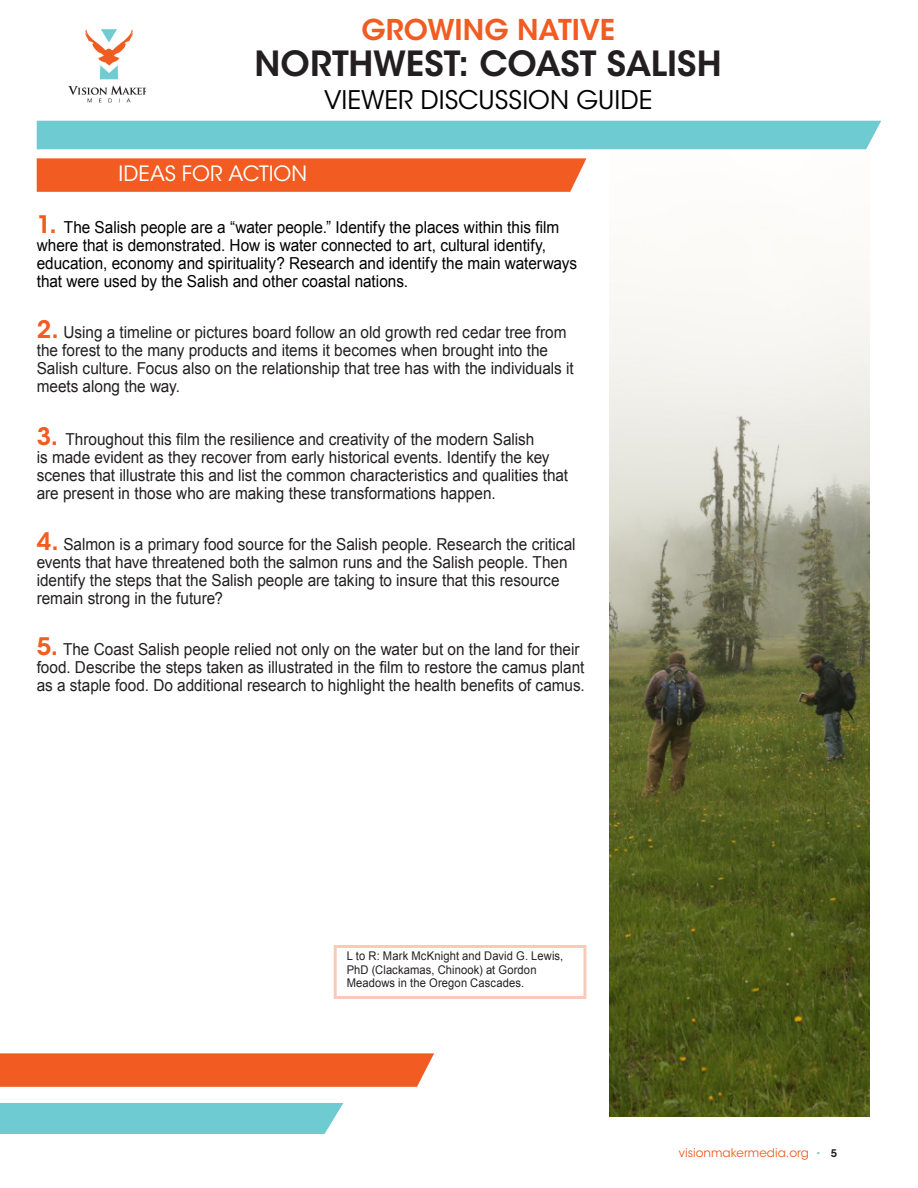
<style>
.page{position:relative;width:918px;height:1188px;background:#fff}
.page>*{position:absolute;margin:0;border:0;box-sizing:border-box;transform-origin:0 0}
.t1{font:600 34.5px "ITC Avant Garde Std";letter-spacing:-.005em;color:#231f20}
.t2{font:600 28.5px "ITC Avant Garde Std";letter-spacing:-.005em;color:#f25b21}
.t3{font:25.5px "ITC Avant Garde Std";letter-spacing:.005em;color:#000}
.photo_captions{font:21px "ITC Avant Garde Std";letter-spacing:.005em;color:#fff}
.photo_captions-2{font:16.5px/18px "Arial";color:#231f20;scale:.93 1}
.photo_captions-3{font:16.5px/18px "Arial";color:#000;scale:.93 1}
.photo_captions-4{font:12px/13.5px "Arial";letter-spacing:.01em;color:#231f20;scale:.93 1}
.t4{font:12px "ITC Avant Garde Std";color:#f25b21}
.s1{font-family:"ITC Avant Garde Std";font-weight:600;font-size:24px;color:#f25b21}
.s2{font-size:10.5px;color:#6fcbd2}
.s3{font-weight:600;font-size:10.5px;color:#231f20}
</style>
<div class="page">
<img style="left:68px;top:29px;width:78px;height:74px">
<div style="left:37px;top:121px;width:844px;height:28px;background:#6fcbd2"></div>
<svg style="left:37px;top:158px;width:549px;height:34px;background:#f25f27"></svg>
<img style="left:609px;top:262px;width:260px;height:854px">
<svg style="left:0;top:1053px;width:434px;height:34px;background:#f26028"></svg>
<div style="left:0;top:1103px;width:343px;height:31px;background:#6fcbd2"></div>
<h2 class="t2" style="left:362px;top:12px;width:255px">GROWING NATIVE</h2>
<h1 class="t1" style="left:255px;top:42px;width:469px">NORTHWEST: COAST SALISH</h1>
<h3 class="t3" style="left:324px;top:85px;width:330px">VIEWER DISCUSSION GUIDE</h3>
<p class="photo_captions" style="left:119px;top:160px;width:190px">IDEAS FOR ACTION</p>
<p class="photo_captions-3" style="left:37px;top:219px;width:583px"><span class="s1">1.</span> The Salish people are a “water people.” Identify the places within this film where that is demonstrated. How is water connected to art, cultural identify, education, economy and spirituality? Research and identify the main waterways that were used by the Salish and other coastal nations.</p>
<p class="photo_captions-2" style="left:37px;top:324px;width:579px"><span class="s1">2.</span> Using a timeline or pictures board follow an old growth red cedar tree from the forest to the many products and items it becomes when brought into the Salish culture. Focus also on the relationship that tree has with the individuals it meets along the way.</p>
<p class="photo_captions-2" style="left:37px;top:430px;width:573px"><span class="s1">3.</span> Throughout this film the resilience and creativity of the modern Salish<br>is made evident as they recover from early historical events. Identify the key scenes that illustrate this and list the common characteristics and qualities that are present in those who are making these transformations happen.</p>
<p class="photo_captions-2" style="left:37px;top:535px;width:581px"><span class="s1">4.</span> Salmon is a primary food source for the Salish people. Research the critical events that have threatened both the salmon runs and the Salish people. Then identify the steps that the Salish people are taking to insure that this resource remain strong in the future?</p>
<p class="photo_captions-2" style="left:37px;top:640px;width:591px"><span class="s1">5.</span> The Coast Salish people relied not only on the water but on the land for their food. Describe the steps taken as illustrated in the film to restore the camus plant as a staple food. Do additional research to highlight the health benefits of camus.</p>
<p class="photo_captions-4" style="left:347px;top:949px;width:235px">L to R: Mark McKnight and David G. Lewis,<br>PhD (Clackamas, Chinook) at Gordon<br>Meadows in the Oregon Cascades.</p>
<p class="t4" style="left:679px;top:1146px;width:160px">visionmakermedia.org <span class="s2">•</span> <span class="s3">5</span></p>
</div>
